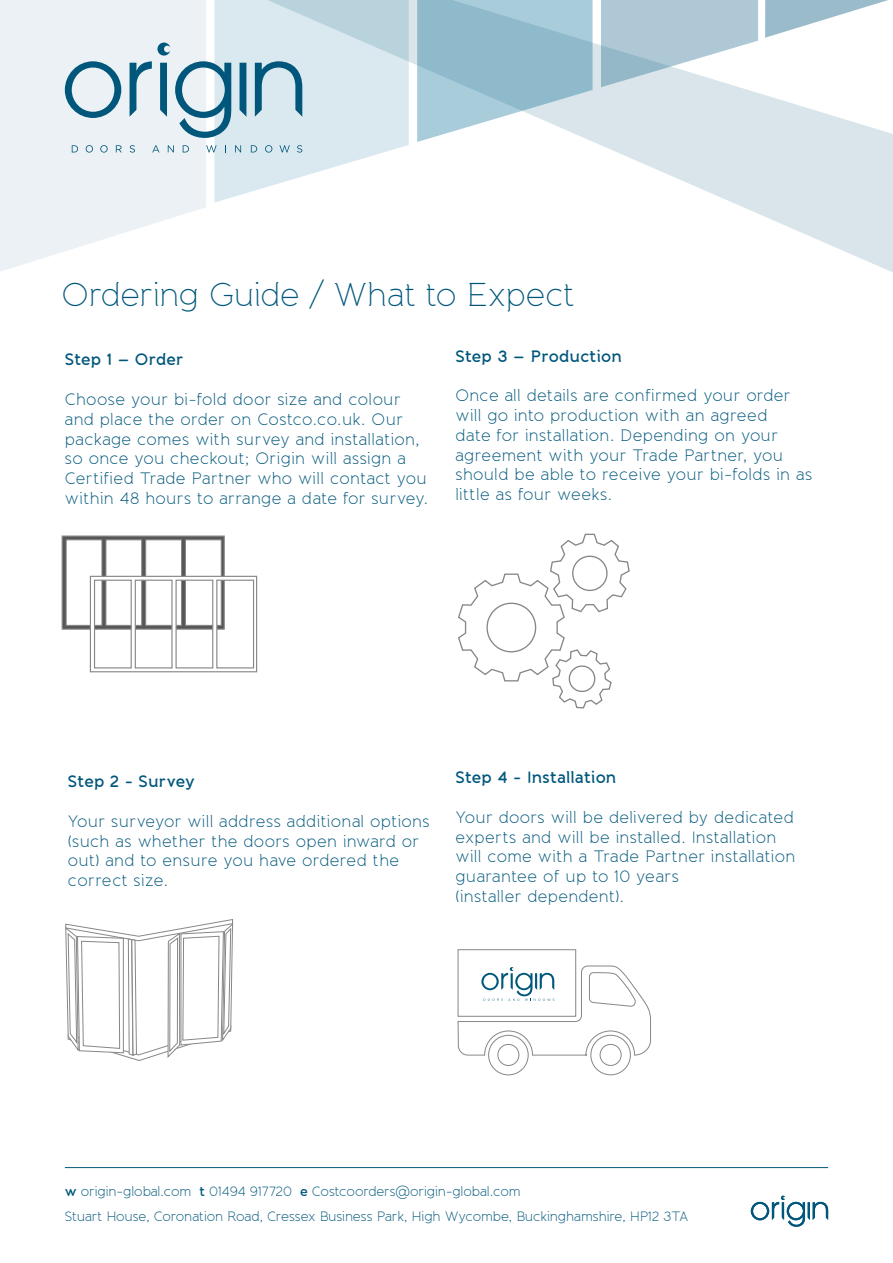
<style>
.page{position:relative;width:893px;height:1263px;background:#fff}
.page>*{position:absolute;margin:0;border:0;box-sizing:border-box;transform-origin:0 0}
.t1{font:200 33px "Banda";letter-spacing:-.01em;color:#00577b}
.t2{font:300 16.5px/19.8px "Banda";letter-spacing:.015em;color:#00577b}
.t3{font:600 16.5px "Banda";letter-spacing:.01em;color:#00577b}
.t4{font:300 13.5px/25.2px "Banda";letter-spacing:-.01em;color:#00577b}
.s1{font-weight:600}
</style>
<div class="page">
<svg style="left:0;top:0;width:893px;height:272px"></svg>
<svg style="left:65px;top:61px;width:56px;height:57px;background:#9fbfcd"></svg>
<svg style="left:72px;top:145px;width:6px;height:7px"></svg>
<svg style="left:86px;top:145px;width:7px;height:8px"></svg>
<svg style="left:100px;top:145px;width:8px;height:8px"></svg>
<svg style="left:116px;top:145px;width:6px;height:7px"></svg>
<svg style="left:130px;top:0;width:279px;height:203px;background:#d1e2e9"></svg>
<svg style="left:62px;top:535px;width:163px;height:95px;background:#6e6e6d"></svg>
<div style="left:66px;top:539px;width:36px;height:87px;background:#fff;border:1px solid #878787"></div>
<div style="left:106px;top:539px;width:36px;height:87px;background:#fff;border:1px solid #878787"></div>
<div style="left:145px;top:539px;width:37px;height:87px;background:#fff;border:1px solid #878787"></div>
<div style="left:185px;top:539px;width:36px;height:87px;background:#fff;border:1px solid #878787"></div>
<svg style="left:89px;top:575px;width:169px;height:98px"></svg>
<svg style="left:458px;top:533px;width:172px;height:176px"></svg>
<div style="left:458px;top:949px;width:118px;height:68px;background:#fff;border:1px solid #878787"></div>
<svg style="left:457px;top:965px;width:194px;height:111px"></svg>
<svg style="left:65px;top:919px;width:168px;height:142px"></svg>
<hr style="left:65px;top:1167px;width:763px;height:1px;background:#00577b">
<svg style="left:751px;top:1196px;width:77px;height:31px"></svg>
<h1 class="t1" style="left:62px;top:274px;width:514px">Ordering Guide / What to Expect</h1>
<p class="t3" style="left:65px;top:349px;width:120px">Step 1 – Order</p>
<p class="t2" style="left:65px;top:389px;width:365px">Choose your bi-fold door size and colour and place the order on Costco.co.uk. Our package comes with survey and installation, so once you checkout; Origin will assign a Certified Trade Partner who will contact you within 48 hours to arrange a date for survey.</p>
<p class="t3" style="left:455px;top:346px;width:168px">Step 3 – Production</p>
<p class="t2" style="left:455px;top:386px;width:358px">Once all details are confirmed your order will go into production with an agreed<br>date for installation. Depending on your agreement with your Trade Partner, you should be able to receive your bi-folds in as little as four weeks.</p>
<p class="t3" style="left:68px;top:771px;width:128px">Step 2 - Survey</p>
<p class="t2" style="left:68px;top:811px;width:363px">Your surveyor will address additional options (such as whether the doors open inward or out) and to ensure you have ordered the correct size.</p>
<p class="t3" style="left:455px;top:767px;width:163px">Step 4 - Installation</p>
<p class="t2" style="left:455px;top:807px;width:341px">Your doors will be delivered by dedicated experts and will be installed. Installation will come with a Trade Partner installation guarantee of up to 10 years<br>(installer dependent).</p>
<p class="t4" style="left:65px;top:1179px;width:625px"><span class="s1">w</span> origin-global.com <span class="s1">t</span> 01494 917720 <span class="s1">e</span> Costcoorders@origin-global.com<br>Stuart House, Coronation Road, Cressex Business Park, High Wycombe, Buckinghamshire, HP12 3TA</p>
</div>
